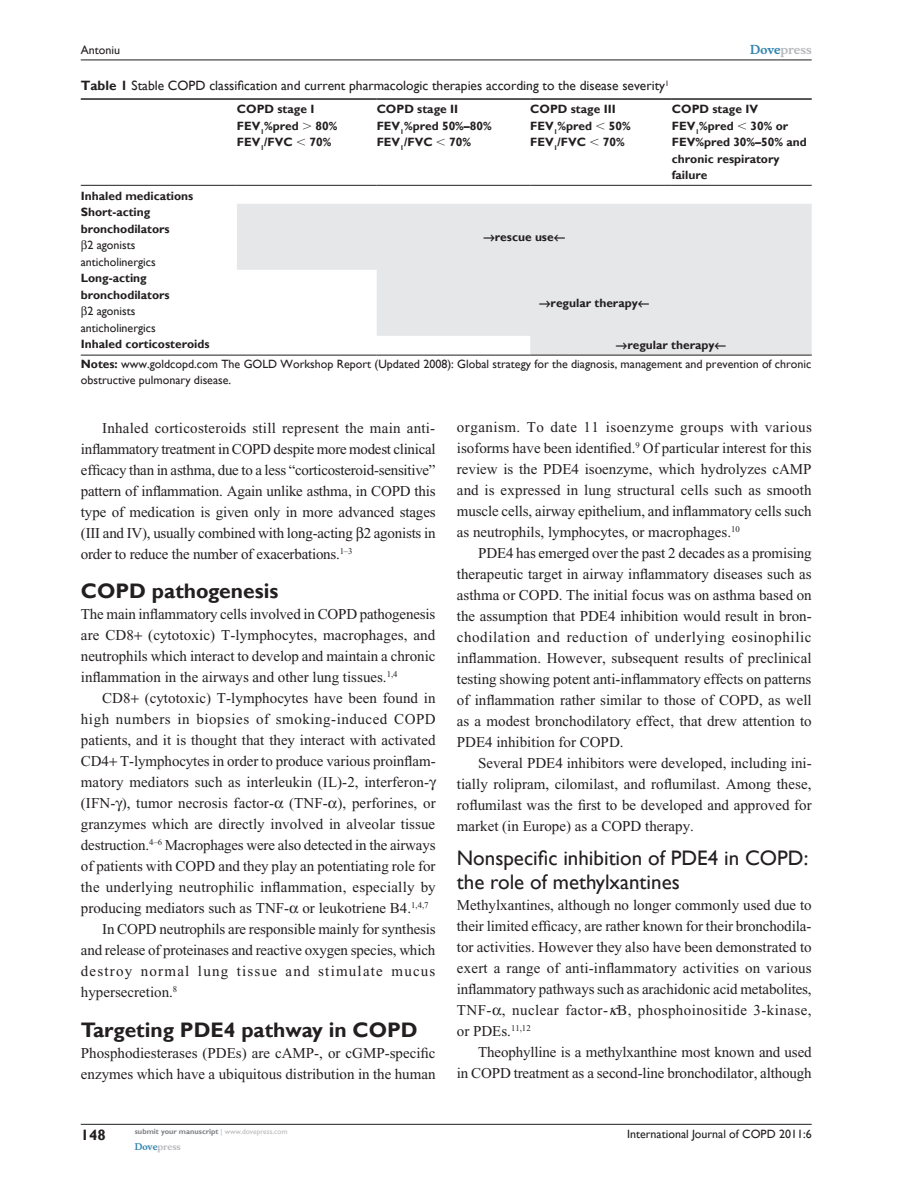
<style>
.page{position:relative;width:918px;height:1188px;background:#fff}
.page>*{position:absolute;margin:0;border:0;box-sizing:border-box;transform-origin:0 0}
.t1{font:21px/24px "Gill Sans";color:#231f20}
.t2{font:700 21px "Gill Sans";color:#231f20}
.t3{font:15px/21px "Times New Roman";color:#231f20;text-align:justify}
.t4{font:15px "Times New Roman";letter-spacing:.035em;color:#231f20}
.t5{font:15px "Times New Roman";letter-spacing:.08em;color:#231f20}
.t6{font:700 15px "Gill Sans";color:#231f20}
.t7{font:13.5px "Gill Sans";color:#231f20}
.t8{font:700 12px/16.5px "Gill Sans";color:#231f20}
.t9{font:12px/16.5px "Gill Sans";color:#231f20}
.t10{font:700 12px "Musee";color:#b8b9bc}
.t11{font:700 9px "Musee";color:#b8b9bc}
.t12{font:700 7.5px "Gill Sans";color:#808285}
.s1{color:#3485ae}
.s2{font-weight:700}
.s3{font-family:"Mathematical Pi One";font-weight:400}
.s4{font-weight:400;color:#b8b9bc}
</style>
<div class="page">
<hr style="left:81px;top:1124px;width:731px;height:1px;background:#231f20">
<hr style="left:81px;top:60px;width:731px;height:1px;background:#231f20">
<svg style="left:237px;top:204px;width:575px;height:151px;fill:#e6e7e9"></svg>
<hr style="left:81px;top:185px;width:156px;height:1px;background:#231f20">
<hr style="left:237px;top:185px;width:140px;height:1px;background:#231f20">
<hr style="left:377px;top:185px;width:153px;height:1px;background:#231f20">
<hr style="left:530px;top:185px;width:142px;height:1px;background:#231f20">
<hr style="left:672px;top:185px;width:140px;height:1px;background:#231f20">
<hr style="left:81px;top:355px;width:156px;height:1px;background:#231f20">
<hr style="left:237px;top:355px;width:140px;height:1px;background:#231f20">
<hr style="left:377px;top:355px;width:153px;height:1px;background:#231f20">
<hr style="left:530px;top:355px;width:142px;height:1px;background:#231f20">
<hr style="left:672px;top:355px;width:140px;height:1px;background:#231f20">
<hr style="left:81px;top:98px;width:156px;height:2px;background:#231f20">
<hr style="left:237px;top:98px;width:140px;height:2px;background:#231f20">
<hr style="left:377px;top:98px;width:153px;height:2px;background:#231f20">
<hr style="left:530px;top:98px;width:142px;height:2px;background:#231f20">
<hr style="left:672px;top:98px;width:140px;height:2px;background:#231f20">
<p class="t9" style="left:81px;top:42px;width:41px">Antoniu</p>
<p class="t10" style="left:750px;top:43px;width:63px"><span class="s1">Dove</span>press</p>
<p class="t7" style="left:81px;top:78px;width:590px"><span class="s2">Table 1</span> Stable COPD classification and current pharmacologic therapies according to the disease severity<sup>1</sup></p>
<p class="t8" style="left:237px;top:101px;width:102px">COPD stage I<br>FEV<sub>1</sub>%pred <span class="s3">.</span> 80%<br>FEV<sub>1</sub>/FVC <span class="s3">,</span> 70%</p>
<p class="t8" style="left:377px;top:101px;width:117px">COPD stage II<br>FEV<sub>1</sub>%pred 50%–80%<br>FEV<sub>1</sub>/FVC <span class="s3">,</span> 70%</p>
<p class="t8" style="left:530px;top:101px;width:102px">COPD stage III<br>FEV<sub>1</sub>%pred <span class="s3">,</span> 50%<br>FEV<sub>1</sub>/FVC <span class="s3">,</span> 70%</p>
<p class="t8" style="left:672px;top:101px;width:136px">COPD stage IV<br>FEV<sub>1</sub>%pred <span class="s3">,</span> 30% or<br>FEV%pred 30%–50% and chronic respiratory failure</p>
<p class="t8" style="left:81px;top:188px;width:114px">Inhaled medications<br>Short-acting bronchodilators</p>
<p class="t9" style="left:81px;top:237px;width:77px;text-indent:7px">2 agonists anticholinergics</p>
<p class="t8" style="left:483px;top:229px;width:84px">→rescue use←</p>
<p class="t8" style="left:81px;top:270px;width:90px">Long-acting bronchodilators</p>
<p class="t9" style="left:81px;top:303px;width:77px;text-indent:7px">2 agonists anticholinergics</p>
<p class="t8" style="left:539px;top:295px;width:112px">→regular therapy←</p>
<p class="t8" style="left:81px;top:336px;width:130px">Inhaled corticosteroids</p>
<p class="t9" style="left:81px;top:336px;width:732px;line-height:18.5px;text-indent:535px">→<span class="s2">regular therapy</span>←<br><span class="s2">Notes:</span> www.goldcopd.com The GOLD Workshop Report (Updated 2008): Global strategy for the diagnosis, management and prevention of chronic</p>
<p class="t9" style="left:81px;top:372px;width:152px">obstructive pulmonary disease.</p>
<p class="t3" style="left:81px;top:417px;width:356px;text-indent:21px">Inhaled corticosteroids still represent the main anti&shy;inflammatory treatment in COPD despite more modest clinical efficacy than in asthma, due to a less “corticosteroid-sensitive” pattern of inflammation. Again unlike asthma, in COPD this type of medication is given only in more advanced stages (III and IV), usually combined with long-acting 2 agonists in order to reduce the number of exacerbations.<sup>1–3</sup></p>
<h1 class="t2" style="left:81px;top:578px;width:199px">COPD pathogenesis</h1>
<p class="t3" style="left:81px;top:603px;width:356px">The main inflammatory cells involved in COPD pathogenesis are CD8 (cytotoxic) T-lymphocytes, macrophages, and neutrophils which interact to develop and maintain a chronic inflammation in the airways and other lung tissues.<sup>1,4</sup></p>
<p class="t3" style="left:102px;top:687px;width:335px">CD8 (cytotoxic) T-lymphocytes have been found in</p>
<p class="t4" style="left:81px;top:710px;width:356px">high numbers in biopsies of smoking-induced COPD</p>
<p class="t3" style="left:81px;top:729px;width:356px">patients, and it is thought that they interact with activated</p>
<p class="t3" style="left:81px;top:750px;width:356px">CD4 T-lymphocytes in order to produce various proinflam-</p>
<p class="t3" style="left:81px;top:771px;width:350px">matory mediators such as interleukin (IL)-2, interferon-</p>
<p class="t3" style="left:81px;top:792px;width:356px">(IFN- ), tumor necrosis factor- (TNF- ), perforines, or</p>
<p class="t3" style="left:81px;top:813px;width:356px">granzymes which are directly involved in alveolar tissue</p>
<p class="t3" style="left:81px;top:834px;width:356px">destruction.<sup>4–6</sup> Macrophages were also detected in the airways</p>
<p class="t3" style="left:81px;top:855px;width:356px">of patients with COPD and they play an potentiating role for</p>
<p class="t3" style="left:81px;top:876px;width:356px">the underlying neutrophilic inflammation, especially by</p>
<p class="t3" style="left:81px;top:897px;width:349px">producing mediators such as TNF- or leukotriene B4.<sup>1,4,7</sup></p>
<p class="t3" style="left:102px;top:918px;width:335px">In COPD neutrophils are responsible mainly for synthesis</p>
<p class="t3" style="left:81px;top:939px;width:356px">and release of proteinases and reactive oxygen species, which</p>
<p class="t5" style="left:81px;top:962px;width:356px">destroy normal lung tissue and stimulate mucus</p>
<p class="t3" style="left:81px;top:981px;width:98px">hypersecretion.<sup>8</sup></p>
<h1 class="t2" style="left:81px;top:1017px;width:338px">Targeting PDE4 pathway in COPD</h1>
<p class="t3" style="left:81px;top:1043px;width:356px">Phosphodiesterases (PDEs) are cAMP-, or cGMP-specific enzymes which have a ubiquitous distribution in the human</p>
<p class="t3" style="left:457px;top:416px;width:356px">organism. To date 11 isoenzyme groups with various isoforms have been identified.<sup>9</sup> Of particular interest for this review is the PDE4 isoenzyme, which hydrolyzes cAMP and is expressed in lung structural cells such as smooth muscle cells, airway epithelium, and inflammatory cells such as neutrophils, lymphocytes, or macrophages.<sup>10</sup></p>
<p class="t3" style="left:457px;top:542px;width:356px;text-indent:21px">PDE4 has emerged over the past 2 decades as a promising therapeutic target in airway inflammatory diseases such as asthma or COPD. The initial focus was on asthma based on the assumption that PDE4 inhibition would result in bron&shy;chodilation and reduction of underlying eosinophilic inflammation. However, subsequent results of preclinical testing showing potent anti-inflammatory effects on patterns of inflammation rather similar to those of COPD, as well as a modest bronchodilatory effect, that drew attention to PDE4 inhibition for COPD.</p>
<p class="t3" style="left:457px;top:752px;width:356px;text-indent:21px">Several PDE4 inhibitors were developed, including ini&shy;tially rolipram, cilomilast, and roflumilast. Among these, roflumilast was the first to be developed and approved for market (in Europe) as a COPD therapy.</p>
<h1 class="t1" style="left:457px;top:847px;width:353px">Nonspecific inhibition of PDE4 in COPD: the role of methylxantines</h1>
<p class="t3" style="left:457px;top:895px;width:356px">Methylxantines, although no longer commonly used due to their limited efficacy, are rather known for their bronchodila&shy;tor activities. However they also have been demonstrated to exert a range of anti-inflammatory activities on various inflammatory pathways such as arachidonic acid metabolites, TNF- , nuclear factor- B, phosphoinositide 3-kinase, or PDEs.<sup>11,12</sup></p>
<p class="t3" style="left:457px;top:1042px;width:356px;text-align:right">Theophylline is a methylxanthine most known and used<br>in COPD treatment as a second-line bronchodilator, although</p>
<p class="t6" style="left:81px;top:1126px;width:26px">148</p>
<p class="t12" style="left:135px;top:1127px;width:154px">submit your manuscript <span class="s4">| www.dovepress.com</span></p>
<p class="t11" style="left:135px;top:1141px;width:48px"><span class="s1">Dove</span>press</p>
<p class="t9" style="left:627px;top:1126px;width:186px">International Journal of COPD 2011:6</p>
</div>
